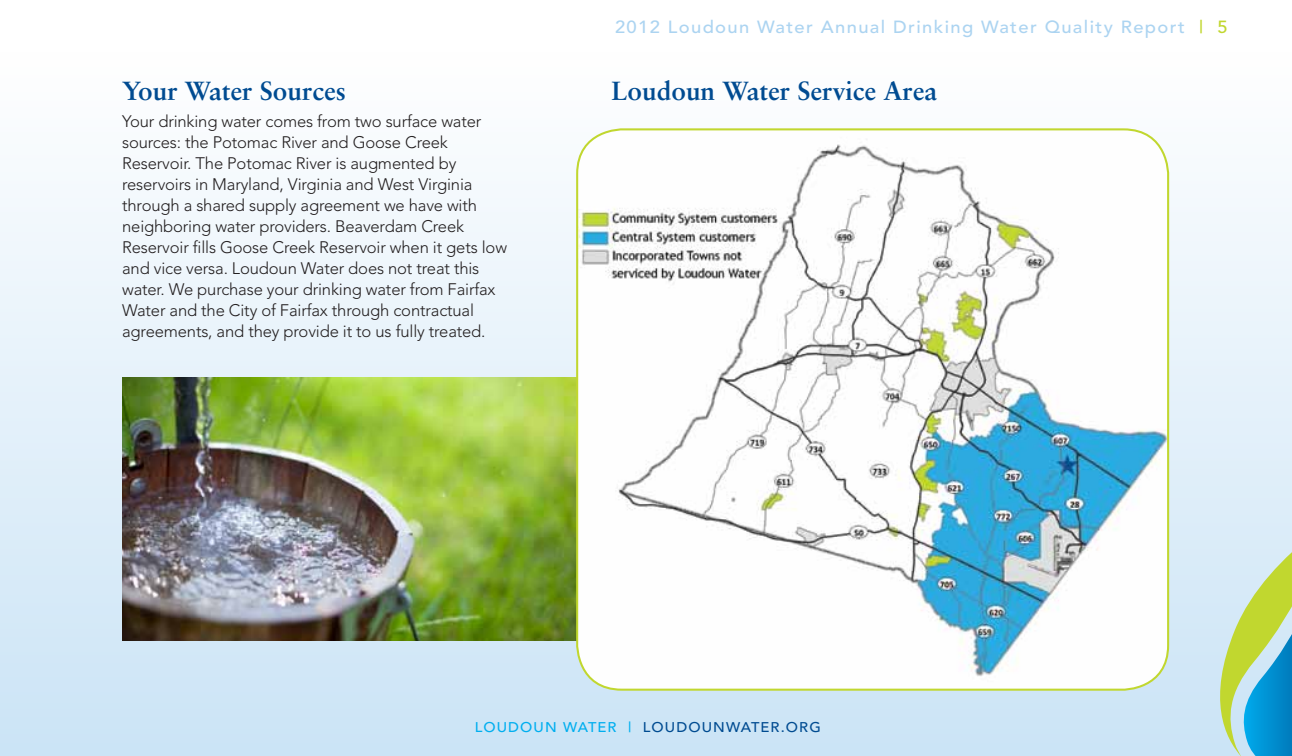
<style>
.page{position:relative;width:1292px;height:756px;background:#fff}
.page>*{position:absolute;margin:0;border:0;box-sizing:border-box;transform-origin:0 0}
.t1{font:700 26.25px "Sabon";color:#004b91}
.t2{font:500 17.5px "Avenir";letter-spacing:.075em;color:#acd4f1;scale:1.05 1}
.t3{font:300 16.62px/21px "Avenir";letter-spacing:-.01em;color:#231f20}
.t4{font:500 14px "Avenir";letter-spacing:.17em;color:#004b91;scale:1.05 1}
.s1{color:#c1d72f}
.s2{color:#00aeef}
</style>
<div class="page">
<div style="left:0;top:52px;width:1292px;height:704px;background:linear-gradient(to bottom,#fefefe,#cae3f2)"></div>
<svg style="left:1206px;top:490px;width:86px;height:266px;background:#acd5c7"></svg>
<img style="left:122px;top:378px;width:454px;height:263px">
<img style="left:577px;top:129px;width:591px;height:561px">
<h1 class="t1" style="left:122px;top:74px;width:225px">Your Water Sources</h1>
<p class="t3" style="left:122px;top:111px;width:386px">Your drinking water comes from two surface water sources: the Potomac River and Goose Creek Reservoir. The Potomac River is augmented by reservoirs in Maryland, Virginia and West Virginia through a shared supply agreement we have with neighboring water providers. Beaverdam Creek Reservoir fills Goose Creek Reservoir when it gets low and vice versa. Loudoun Water does not treat this water. We purchase your drinking water from Fairfax Water and the City of Fairfax through contractual agreements, and they provide it to us fully treated.</p>
<p class="t2" style="left:615px;top:17px;width:585px">2012 Loudoun Water Annual Drinking Water Quality Report <span class="s1">| 5</span></p>
<h1 class="t1" style="left:611px;top:75px;width:327px">Loudoun Water Service Area</h1>
<p class="t4" style="left:475px;top:719px;width:331px"><span class="s2">Loudoun Water |</span> loudounwater.org</p>
</div>
